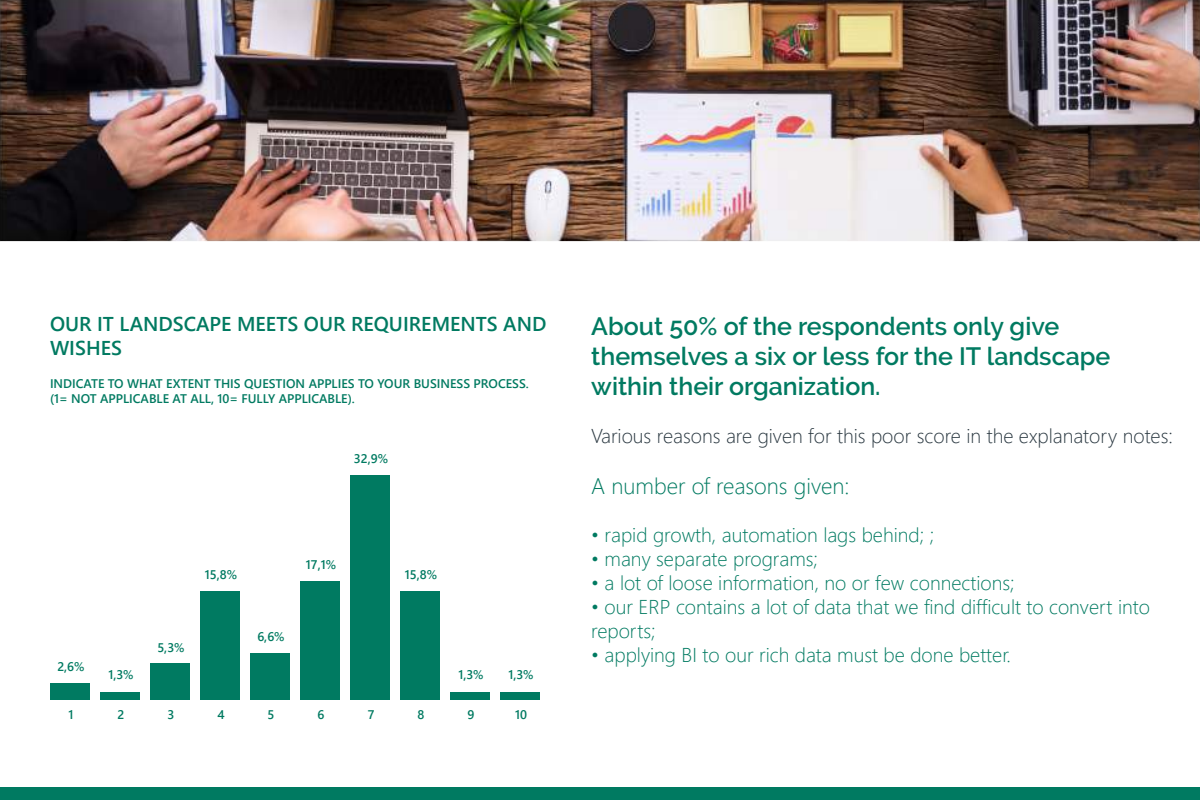
<style>
.page{position:relative;width:1200px;height:800px;background:#fff}
.page>*{position:absolute;margin:0;border:0;box-sizing:border-box;transform-origin:0 0}
.t1{font:600 25px/30px "Raleway";color:#007a61}
.t2{font:300 22.5px "Segoe UI";color:#007a61}
.t3{font:300 20px/24px "Segoe UI";color:#007a61}
.t4{font:300 20px "Segoe UI";color:#293740}
.t5{font:600 20px/24px "Segoe UI";color:#007a61}
.t6{font:600 12.5px/15px "Segoe UI";color:#007a61}
</style>
<div class="page">
<img style="left:0;top:0;width:1200px;height:242px">
<div style="left:0;top:788px;width:1200px;height:12px;background:#007a61"></div>
<div style="left:50px;top:684px;width:40px;height:16px;background:#007a61"></div>
<div style="left:100px;top:692px;width:40px;height:8px;background:#007a61"></div>
<div style="left:150px;top:664px;width:40px;height:36px;background:#007a61"></div>
<div style="left:200px;top:591px;width:40px;height:109px;background:#007a61"></div>
<div style="left:250px;top:654px;width:40px;height:46px;background:#007a61"></div>
<div style="left:300px;top:581px;width:40px;height:119px;background:#007a61"></div>
<div style="left:350px;top:475px;width:40px;height:225px;background:#007a61"></div>
<div style="left:400px;top:591px;width:40px;height:109px;background:#007a61"></div>
<div style="left:450px;top:692px;width:40px;height:8px;background:#007a61"></div>
<div style="left:500px;top:692px;width:40px;height:8px;background:#007a61"></div>
<p class="t5" style="left:50px;top:310px;width:498px">OUR IT LANDSCAPE MEETS OUR REQUIREMENTS AND<br>WISHES</p>
<p class="t6" style="left:50px;top:375px;width:480px">INDICATE TO WHAT EXTENT THIS QUESTION APPLIES TO YOUR BUSINESS PROCESS. (1= NOT APPLICABLE AT ALL, 10= FULLY APPLICABLE).</p>
<p class="t6" style="left:354px;top:450px;width:36px">32,9%</p>
<p class="t6" style="left:57px;top:658px;width:29px">2,6%</p>
<p class="t6" style="left:108px;top:666px;width:27px">1,3%</p>
<p class="t6" style="left:205px;top:566px;width:34px">15,8%</p>
<p class="t6" style="left:157px;top:639px;width:29px">5,3%</p>
<p class="t6" style="left:257px;top:628px;width:29px">6,6%</p>
<p class="t6" style="left:306px;top:556px;width:32px">17,1%</p>
<p class="t6" style="left:405px;top:566px;width:34px">15,8%</p>
<p class="t6" style="left:458px;top:666px;width:27px">1,3%</p>
<p class="t6" style="left:508px;top:666px;width:27px">1,3%</p>
<p class="t6" style="left:69px;top:706px;width:7px">1</p>
<p class="t6" style="left:118px;top:706px;width:8px">2</p>
<p class="t6" style="left:168px;top:706px;width:8px">3</p>
<p class="t6" style="left:217px;top:706px;width:9px">4</p>
<p class="t6" style="left:268px;top:706px;width:8px">5</p>
<p class="t6" style="left:318px;top:706px;width:8px">6</p>
<p class="t6" style="left:368px;top:706px;width:8px">7</p>
<p class="t6" style="left:418px;top:706px;width:8px">8</p>
<p class="t6" style="left:468px;top:706px;width:8px">9</p>
<p class="t6" style="left:515px;top:706px;width:13px">10</p>
<p class="t1" style="left:591px;top:311px;width:521px">About 50% of the respondents only give themselves a six or less for the IT landscape within their organization.</p>
<p class="t4" style="left:591px;top:417px;width:583px">Various reasons are given for this poor score in the explanatory notes:</p>
<p class="t2" style="left:591px;top:464px;width:260px">A number of reasons given:</p>
<p class="t3" style="left:591px;top:520px;width:344px">• rapid growth, automation lags behind; ;</p>
<p class="t3" style="left:591px;top:544px;width:228px">• many separate programs;</p>
<p class="t3" style="left:591px;top:568px;width:425px">• a lot of loose information, no or few connections;</p>
<p class="t3" style="left:591px;top:592px;width:560px">• our ERP contains a lot of data that we find difficult to convert into reports;</p>
<p class="t3" style="left:591px;top:640px;width:421px">• applying BI to our rich data must be done better.</p>
</div>
